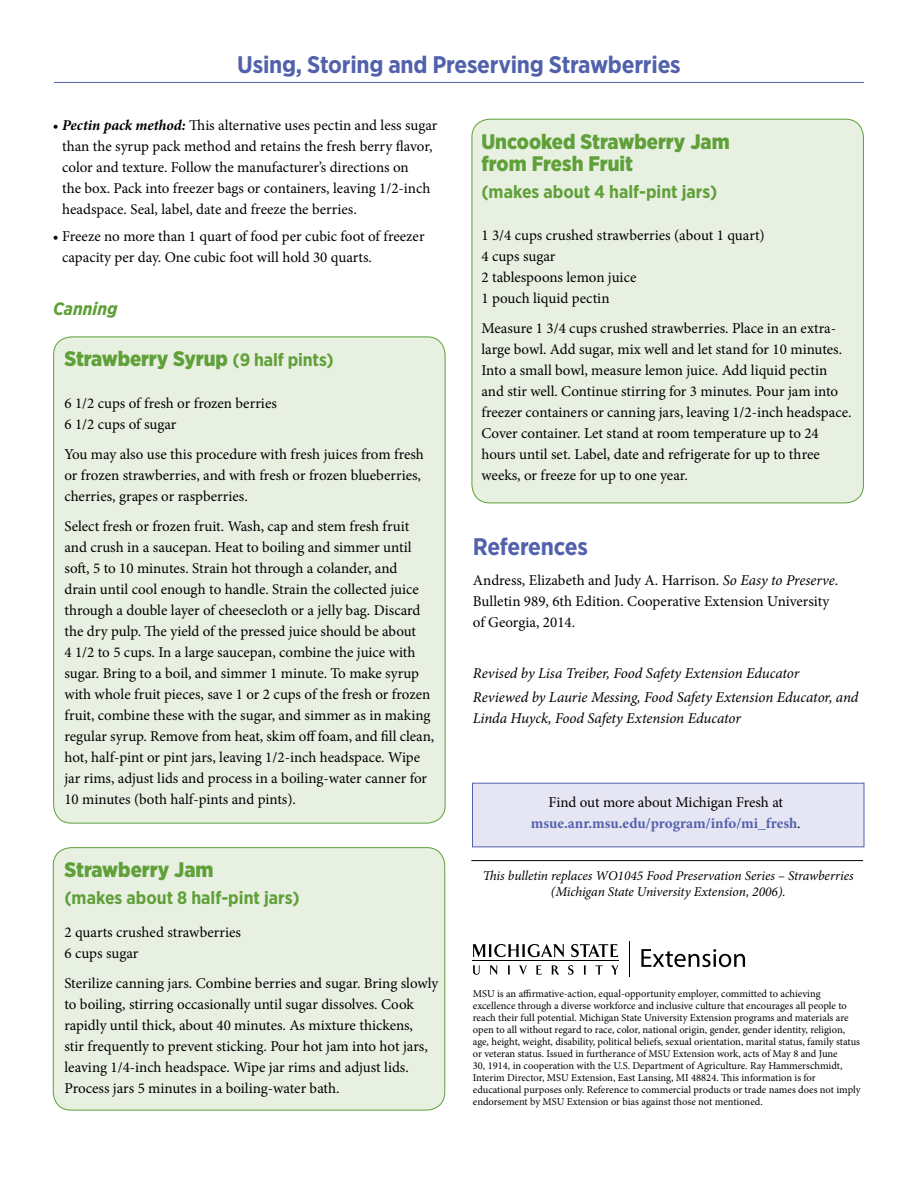
<style>
.page{position:relative;width:918px;height:1188px;background:#fff}
.page>*{position:absolute;margin:0;border:0;box-sizing:border-box;transform-origin:0 0}
.t1{font:700 24px "Gotham Narrow";letter-spacing:-.01em;color:#5261ac}
.t2{font:900 21px "Gotham Narrow";color:#5fa038}
.t3{font:700 18px "Gotham Narrow";color:#5fa038}
.t4{font:italic 700 18px "Gotham Narrow";color:#5fa038}
.t5{font:15px/21px "Minion Pro";color:#000}
.t6{font:italic 15px/21px "Minion Pro";letter-spacing:-.005em;color:#000}
.t7{font:700 15px/21px "Minion Pro";color:#5261ac;text-align:center}
.t8{font:italic 13.5px/16.5px "Minion Pro";letter-spacing:-.005em;color:#000;text-align:center}
.t9{font:10.5px/12px "Minion Pro";color:#000}
.s1{font-weight:700;font-style:italic}
.s2{font-weight:700;font-size:18px}
.s3{font-style:italic}
.s4{font-weight:400;color:#000}
</style>
<div class="page">
<hr style="left:54px;top:82px;width:810px;height:1px;background:#5261ac">
<div style="left:54px;top:337px;width:391px;height:486px;background:#e8f0e2;border-radius:18px"></div>
<div style="left:53px;top:848px;width:392px;height:262px;background:#e8f0e2;border-radius:18px"></div>
<div style="left:53px;top:847px;width:392px;height:263px;border:1px solid #5fa038;border-radius:18px"></div>
<div style="left:472px;top:119px;width:391px;height:384px;background:#e8f0e2;border-radius:18px"></div>
<hr style="left:471px;top:860px;width:392px;height:1px;background:#000">
<div style="left:472px;top:783px;width:392px;height:64px;background:#e5e5f3;border:1px solid #5261ac"></div>
<svg style="left:473px;top:965px;width:7px;height:10px"></svg>
<svg style="left:490px;top:965px;width:8px;height:10px"></svg>
<svg style="left:508px;top:965px;width:2px;height:10px"></svg>
<svg style="left:519px;top:965px;width:8px;height:10px"></svg>
<svg style="left:536px;top:965px;width:6px;height:10px"></svg>
<svg style="left:551px;top:965px;width:9px;height:10px"></svg>
<svg style="left:568px;top:965px;width:6px;height:10px"></svg>
<svg style="left:584px;top:965px;width:2px;height:10px"></svg>
<svg style="left:596px;top:965px;width:7px;height:10px"></svg>
<svg style="left:611px;top:965px;width:8px;height:10px"></svg>
<svg style="left:473px;top:944px;width:91px;height:13px"></svg>
<svg style="left:571px;top:944px;width:47px;height:13px"></svg>
<hr style="left:472px;top:960px;width:147px;height:1px;background:#000">
<svg style="left:641px;top:949px;width:104px;height:18px"></svg>
<hr style="left:630px;top:942px;width:1px;height:35px;background:#000">
<h1 class="t1" style="left:237px;top:49px;width:445px">Using, Storing and Preserving Strawberries</h1>
<p class="t5" style="left:62px;top:114px;width:377px;text-indent:-9px">• <span class="s1">Pectin pack method:</span> This alternative uses pectin and less sugar than the syrup pack method and retains the fresh berry flavor, color and texture. Follow the manufacturer’s directions on<br>the box. Pack into freezer bags or containers, leaving 1/2-inch headspace. Seal, label, date and freeze the berries.</p>
<p class="t5" style="left:62px;top:225px;width:364px;text-indent:-9px">• Freeze no more than 1 quart of food per cubic foot of freezer capacity per day. One cubic foot will hold 30 quarts.</p>
<p class="t4" style="left:53px;top:297px;width:66px">Canning</p>
<p class="t2" style="left:64px;top:344px;width:271px">Strawberry Syrup <span class="s2">(9 half pints)</span></p>
<p class="t5" style="left:64px;top:392px;width:214px">6 1/2 cups of fresh or frozen berries</p>
<p class="t5" style="left:64px;top:413px;width:114px">6 1/2 cups of sugar</p>
<p class="t5" style="left:64px;top:443px;width:361px">You may also use this procedure with fresh juices from fresh or frozen strawberries, and with fresh or frozen blueberries, cherries, grapes or raspberries.</p>
<p class="t5" style="left:64px;top:515px;width:371px">Select fresh or frozen fruit. Wash, cap and stem fresh fruit and crush in a saucepan. Heat to boiling and simmer until soft, 5 to 10 minutes. Strain hot through a colander, and<br>drain until cool enough to handle. Strain the collected juice through a double layer of cheesecloth or a jelly bag. Discard the dry pulp. The yield of the pressed juice should be about<br>4 1/2 to 5 cups. In a large saucepan, combine the juice with sugar. Bring to a boil, and simmer 1 minute. To make syrup with whole fruit pieces, save 1 or 2 cups of the fresh or frozen fruit, combine these with the sugar, and simmer as in making regular syrup. Remove from heat, skim off foam, and fill clean, hot, half-pint or pint jars, leaving 1/2-inch headspace. Wipe jar rims, adjust lids and process in a boiling-water canner for 10 minutes (both half-pints and pints).</p>
<p class="t2" style="left:64px;top:856px;width:151px">Strawberry Jam</p>
<p class="t3" style="left:64px;top:886px;width:237px">(makes about 8 half-pint jars)</p>
<p class="t5" style="left:64px;top:922px;width:178px">2 quarts crushed strawberries</p>
<p class="t5" style="left:64px;top:943px;width:76px">6 cups sugar</p>
<p class="t5" style="left:64px;top:973px;width:375px">Sterilize canning jars. Combine berries and sugar. Bring slowly to boiling, stirring occasionally until sugar dissolves. Cook rapidly until thick, about 40 minutes. As mixture thickens,<br>stir frequently to prevent sticking. Pour hot jam into hot jars, leaving 1/4-inch headspace. Wipe jar rims and adjust lids.<br>Process jars 5 minutes in a boiling-water bath.</p>
<p class="t2" style="left:481px;top:127px;width:250px">Uncooked Strawberry Jam</p>
<p class="t2" style="left:481px;top:150px;width:153px">from Fresh Fruit</p>
<p class="t3" style="left:481px;top:180px;width:237px">(makes about 4 half-pint jars)</p>
<p class="t5" style="left:481px;top:225px;width:285px">1 3/4 cups crushed strawberries (about 1 quart)</p>
<p class="t5" style="left:481px;top:246px;width:76px">4 cups sugar</p>
<p class="t5" style="left:481px;top:267px;width:156px">2 tablespoons lemon juice</p>
<p class="t5" style="left:481px;top:288px;width:130px">1 pouch liquid pectin</p>
<p class="t5" style="left:481px;top:318px;width:372px">Measure 1 3/4 cups crushed strawberries. Place in an extra&shy;large bowl. Add sugar, mix well and let stand for 10 minutes.<br>Into a small bowl, measure lemon juice. Add liquid pectin and stir well. Continue stirring for 3 minutes. Pour jam into freezer containers or canning jars, leaving 1/2-inch headspace.<br>Cover container. Let stand at room temperature up to 24 hours until set. Label, date and refrigerate for up to three weeks, or freeze for up to one year.</p>
<p class="t1" style="left:473px;top:531px;width:117px">References</p>
<p class="t5" style="left:473px;top:570px;width:367px">Andress, Elizabeth and Judy A. Harrison. <span class="s3">So Easy to Preserve</span>.<br>Bulletin 989, 6th Edition. Cooperative Extension University of Georgia, 2014.</p>
<p class="t6" style="left:473px;top:663px;width:328px">Revised by Lisa Treiber, Food Safety Extension Educator</p>
<p class="t6" style="left:473px;top:687px;width:387px">Reviewed by Laurie Messing, Food Safety Extension Educator, and<br>Linda Huyck, Food Safety Extension Educator</p>
<p class="t7" style="left:531px;top:792px;width:271px"><span class="s4">Find out more about Michigan Fresh at </span>msue.anr.msu.edu/program/info/mi_fresh<span class="s4">.</span></p>
<p class="t8" style="left:483px;top:867px;width:372px">This bulletin replaces WO1045 Food Preservation Series – Strawberries (Michigan State University Extension, 2006).</p>
<p class="t9" style="left:473px;top:988px;width:389px">MSU is an affirmative-action, equal-opportunity employer, committed to achieving excellence through a diverse workforce and inclusive culture that encourages all people to reach their full potential. Michigan State University Extension programs and materials are open to all without regard to race, color, national origin, gender, gender identity, religion, age, height, weight, disability, political beliefs, sexual orientation, marital status, family status or veteran status. Issued in furtherance of MSU Extension work, acts of May 8 and June<br>30, 1914, in cooperation with the U.S. Department of Agriculture. Ray Hammerschmidt, Interim Director, MSU Extension, East Lansing, MI 48824. This information is for educational purposes only. Reference to commercial products or trade names does not imply endorsement by MSU Extension or bias against those not mentioned.</p>
</div>
